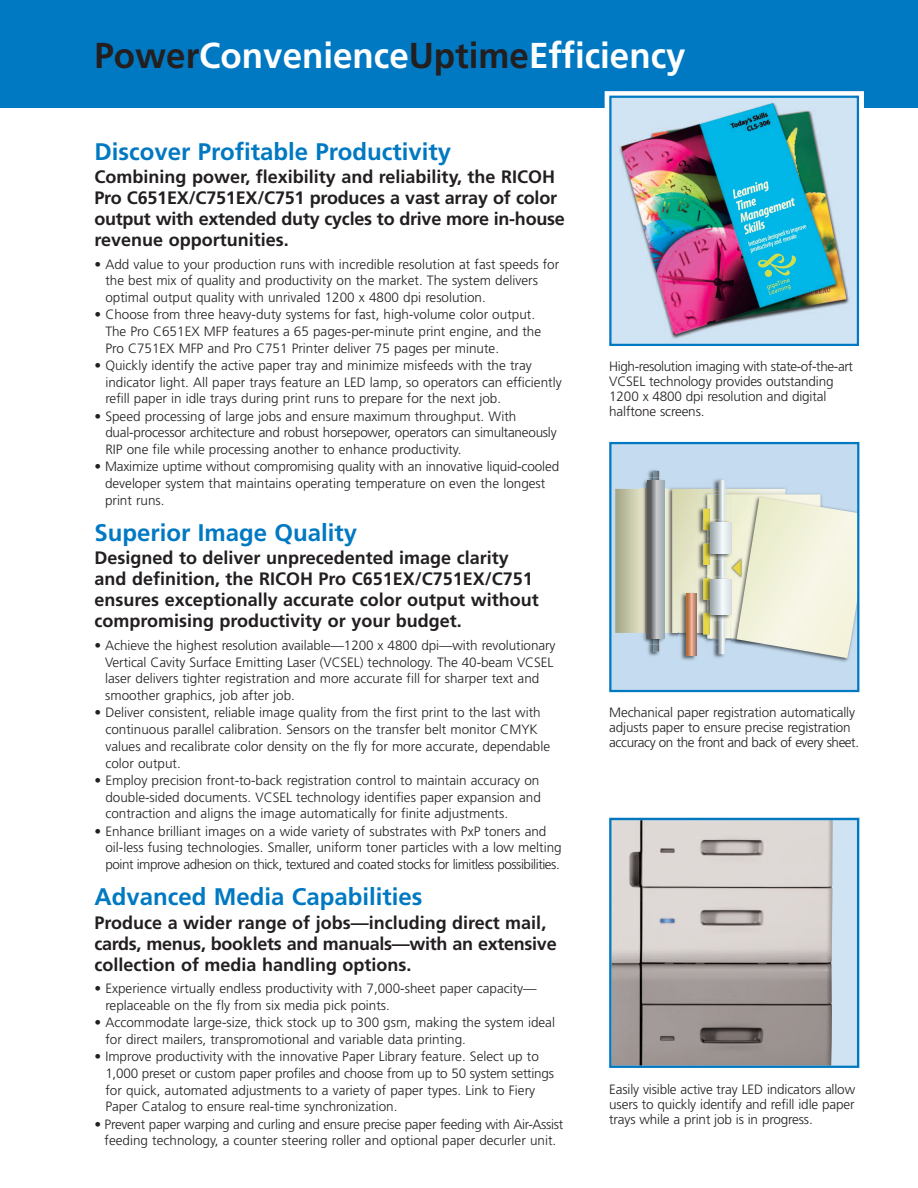
<style>
.page{position:relative;width:918px;height:1188px;background:#fff}
.page>*{position:absolute;margin:0;border:0;box-sizing:border-box;transform-origin:0 0}
.t1{font:700 36px "Frutiger";color:#fff}
.t2{font:700 24px "Frutiger";color:#0079c2}
.t3{font:700 18px/21px "Frutiger";color:#231f20}
.t4{font:300 13.5px/16.8px "Frutiger";color:#231f20}
.t5{font:300 13.5px/16.8px "Frutiger";letter-spacing:-.02em;color:#231f20;text-align:center}
.s1{color:#231f20}
</style>
<div class="page">
<div style="left:0;top:0;width:918px;height:108px;background:#0079c2"></div>
<div style="left:605px;top:91px;width:259px;height:259px;border:4px solid #fff"></div>
<img style="left:612px;top:99px;width:244px;height:244px">
<div style="left:609px;top:96px;width:250px;height:250px;border:2px solid #0079c2"></div>
<img style="left:612px;top:821px;width:221px;height:244px">
<div style="left:609px;top:818px;width:250px;height:250px;border:2px solid #0079c2"></div>
<div style="left:612px;top:445px;width:244px;height:244px;background:#c5dcf0"></div>
<img style="left:666px;top:489px;width:6px;height:144px">
<img style="left:731px;top:658px;width:125px;height:6px">
<img style="left:711px;top:658px;width:15px;height:2px">
<img style="left:711px;top:477px;width:15px;height:3px">
<img style="left:646px;top:468px;width:15px;height:190px">
<svg style="left:615px;top:471px;width:51px;height:181px;background:#bfc6b5"></svg>
<img style="left:640px;top:478px;width:26px;height:167px">
<img style="left:640px;top:489px;width:8px;height:144px">
<svg style="left:648px;top:481px;width:16px;height:157px;background:#979b9f"></svg>
<img style="left:679px;top:658px;width:19px;height:4px">
<svg style="left:672px;top:480px;width:184px;height:178px;background:#dfe1ce"></svg>
<div style="left:609px;top:442px;width:250px;height:250px;border:2px solid #0079c2"></div>
<h1 class="t1" style="left:94px;top:41px;width:593px"><span class="s1">Power</span>Convenience<span class="s1">Uptime</span>Efficiency</h1>
<h2 class="t2" style="left:94px;top:142px;width:358px">Discover Profitable Productivity</h2>
<h3 class="t3" style="left:94px;top:167px;width:472px">Combining power, flexibility and reliability, the RICOH Pro C651EX/C751EX/C751 produces a vast array of color output with extended duty cycles to drive more in-house revenue opportunities.</h3>
<p class="t4" style="left:105px;top:257px;width:455px;text-indent:-11px">• Add value to your production runs with incredible resolution at fast speeds for the best mix of quality and productivity on the market. The system delivers optimal output quality with unrivaled 1200 x 4800 dpi resolution.</p>
<p class="t4" style="left:105px;top:307px;width:437px;text-indent:-11px">• Choose from three heavy-duty systems for fast, high-volume color output.<br>The Pro C651EX MFP features a 65 pages-per-minute print engine, and the<br>Pro C751EX MFP and Pro C751 Printer deliver 75 pages per minute.</p>
<p class="t4" style="left:105px;top:358px;width:458px;text-indent:-11px">• Quickly identify the active paper tray and minimize misfeeds with the tray indicator light. All paper trays feature an LED lamp, so operators can efficiently refill paper in idle trays during print runs to prepare for the next job.</p>
<p class="t4" style="left:105px;top:409px;width:453px;text-indent:-11px">• Speed processing of large jobs and ensure maximum throughput. With dual-processor architecture and robust horsepower, operators can simultaneously<br>RIP one file while processing another to enhance productivity.</p>
<p class="t4" style="left:105px;top:459px;width:456px;text-indent:-11px">• Maximize uptime without compromising quality with an innovative liquid-cooled developer system that maintains operating temperature on even the longest print runs.</p>
<h2 class="t2" style="left:94px;top:523px;width:264px">Superior Image Quality</h2>
<h3 class="t3" style="left:94px;top:549px;width:446px">Designed to deliver unprecedented image clarity and definition, the RICOH Pro C651EX/C751EX/C751 ensures exceptionally accurate color output without compromising productivity or your budget.</h3>
<p class="t4" style="left:105px;top:638px;width:452px;text-indent:-11px">• Achieve the highest resolution available—1200 x 4800 dpi—with revolutionary Vertical Cavity Surface Emitting Laser (VCSEL) technology. The 40-beam VCSEL laser delivers tighter registration and more accurate fill for sharper text and smoother graphics, job after job.</p>
<p class="t4" style="left:105px;top:705px;width:446px;text-indent:-11px">• Deliver consistent, reliable image quality from the first print to the last with continuous parallel calibration. Sensors on the transfer belt monitor CMYK values and recalibrate color density on the fly for more accurate, dependable color output.</p>
<p class="t4" style="left:105px;top:773px;width:437px;text-align:justify;text-indent:-11px">• Employ precision front-to-back registration control to maintain accuracy on double-sided documents. VCSEL technology identifies paper expansion and contraction and aligns the image automatically for finite adjustments.</p>
<p class="t4" style="left:105px;top:824px;width:458px;text-indent:-11px">• Enhance brilliant images on a wide variety of substrates with PxP toners and oil-less fusing technologies. Smaller, uniform toner particles with a low melting point improve adhesion on thick, textured and coated stocks for limitless possibilities.</p>
<h2 class="t2" style="left:94px;top:887px;width:330px">Advanced Media Capabilities</h2>
<h3 class="t3" style="left:94px;top:913px;width:464px">Produce a wider range of jobs—including direct mail, cards, menus, booklets and manuals—with an extensive collection of media handling options.</h3>
<p class="t4" style="left:105px;top:981px;width:433px;text-indent:-11px">• Experience virtually endless productivity with 7,000-sheet paper capacity— replaceable on the fly from six media pick points.</p>
<p class="t4" style="left:105px;top:1015px;width:451px;text-indent:-11px">• Accommodate large-size, thick stock up to 300 gsm, making the system ideal for direct mailers, transpromotional and variable data printing.</p>
<p class="t4" style="left:105px;top:1049px;width:450px;text-indent:-11px">• Improve productivity with the innovative Paper Library feature. Select up to 1,000 preset or custom paper profiles and choose from up to 50 system settings for quick, automated adjustments to a variety of paper types. Link to Fiery Paper Catalog to ensure real-time synchronization.</p>
<p class="t5" style="left:95px;top:1117px;width:470px">• Prevent paper warping and curling and ensure precise paper feeding with Air-Assist feeding technology, a counter steering roller and optional paper decurler unit.</p>
<p class="t4" style="left:609px;top:360px;width:245px;line-height:15px">High-resolution imaging with state-of-the-art VCSEL technology provides outstanding 1200 x 4800 dpi resolution and digital halftone screens.</p>
<p class="t4" style="left:609px;top:706px;width:251px;line-height:15px">Mechanical paper registration automatically adjusts paper to ensure precise registration accuracy on the front and back of every sheet.</p>
<p class="t4" style="left:609px;top:1083px;width:247px;line-height:15px;text-align:justify">Easily visible active tray LED indicators allow users to quickly identify and refill idle paper trays while a print job is in progress.</p>
</div>
